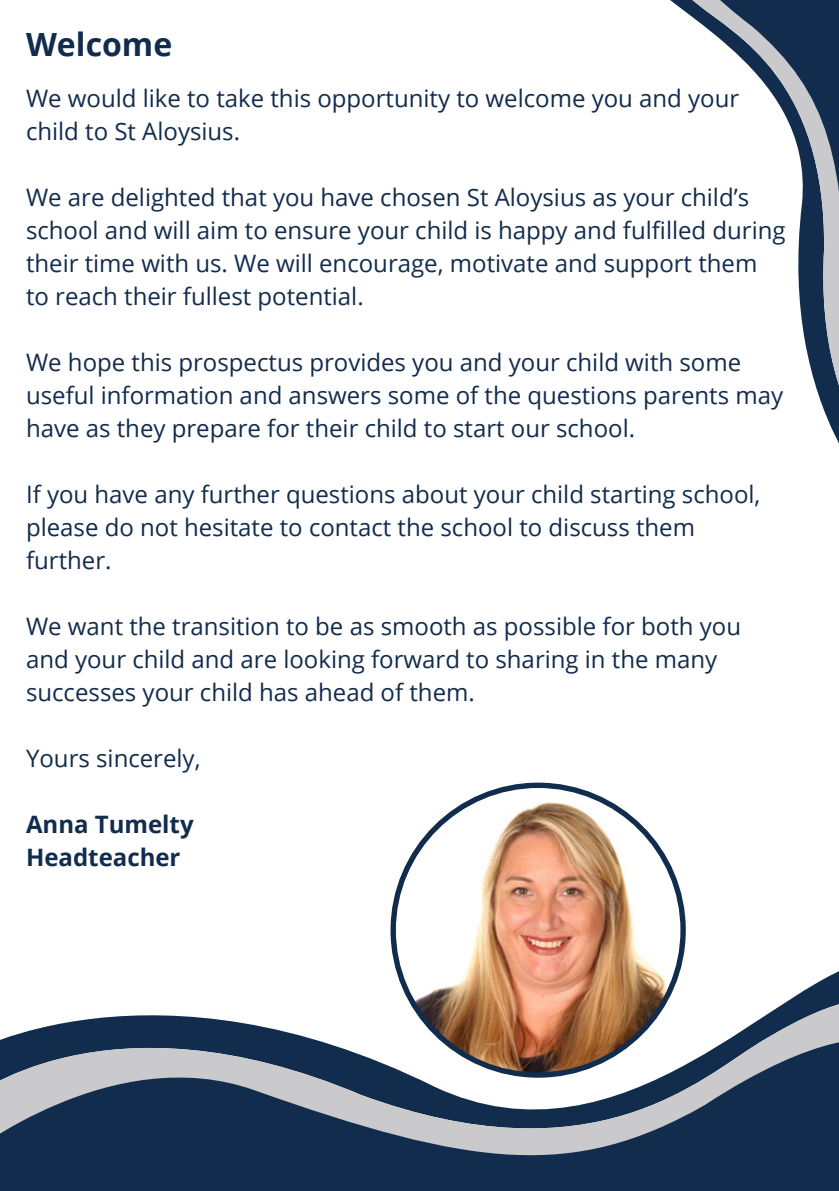
<style>
.page{position:relative;width:839px;height:1191px;background:#fff}
.page>*{position:absolute;margin:0;border:0;box-sizing:border-box;transform-origin:0 0}
.t1{font:700 32px "Open Sans";color:#122c4d}
.t2{font:24px/33px "Open Sans";color:#122c4d}
.t3{font:700 24px/33px "Open Sans";color:#122c4d}
</style>
<div class="page">
<svg style="left:789px;top:971px;width:49px;height:29px"></svg>
<svg style="left:6px;top:1000px;width:832px;height:38px"></svg>
<svg style="left:0;top:1038px;width:838px;height:153px;background:#465972"></svg>
<svg style="left:671px;top:0;width:167px;height:441px"></svg>
<img style="left:390px;top:783px;width:295px;height:295px">
<p class="t1" style="left:26px;top:22px;width:148px">Welcome</p>
<p class="t2" style="left:26px;top:81px;width:714px">We would like to take this opportunity to welcome you and your child to St Aloysius.</p>
<p class="t2" style="left:26px;top:180px;width:761px">We are delighted that you have chosen St Aloysius as your child’s school and will aim to ensure your child is happy and fulfilled during their time with us. We will encourage, motivate and support them to reach their fullest potential.</p>
<p class="t2" style="left:26px;top:345px;width:758px">We hope this prospectus provides you and your child with some useful information and answers some of the questions parents may have as they prepare for their child to start our school.</p>
<p class="t2" style="left:26px;top:477px;width:736px">If you have any further questions about your child starting school, please do not hesitate to contact the school to discuss them further.</p>
<p class="t2" style="left:26px;top:609px;width:716px">We want the transition to be as smooth as possible for both you and your child and are looking forward to sharing in the many successes your child has ahead of them.</p>
<p class="t2" style="left:26px;top:741px;width:176px">Yours sincerely,</p>
<h2 class="t3" style="left:26px;top:807px;width:169px">Anna Tumelty<br>Headteacher</h2>
</div>
